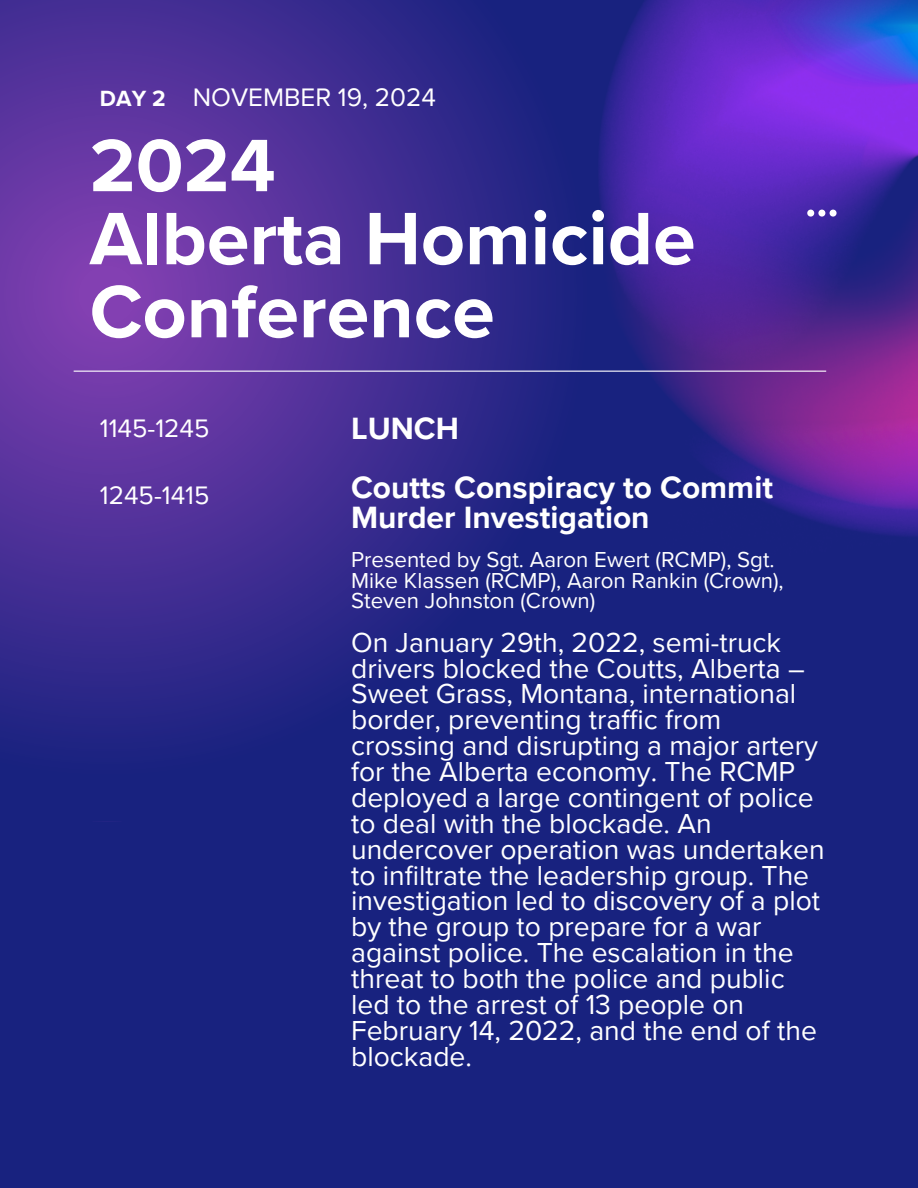
<style>
.page{position:relative;width:918px;height:1188px;background:#18227f}
.page>*{position:absolute;margin:0;border:0;box-sizing:border-box;transform-origin:0 0}
.t1{font:700 76.95px/73.1px "Proxima Nova";color:#fff}
.t2{font:700 31.8px/29.7px "Proxima Nova";color:#fff}
.t3{font:28.35px/25.8px "Proxima Nova";color:#fff}
.t4{font:26.1px "Proxima Nova";color:#fff}
.t5{font:700 22.65px "Proxima Nova";color:#fff}
.t6{font:22.35px/20.2px "Proxima Nova";color:#fff}
</style>
<div class="page">
<img style="left:634px;top:0;width:284px;height:535px">
<svg style="left:0;top:0;width:634px;height:731px"></svg>
<svg style="left:807px;top:210px;width:29px;height:6px"></svg>
<hr style="left:74px;top:371px;width:752px;height:1px;background:#fff">
<h5 class="t4" style="left:193px;top:81px;width:245px">NOVEMBER 19, 2024</h5>
<h4 class="t5" style="left:100px;top:85px;width:67px">DAY 2</h4>
<h6 class="t1" style="left:90px;top:131px;width:607px">2024<br>Alberta Homicide<br>Conference</h6>
<p class="t4" style="left:100px;top:413px;width:111px">1145-1245</p>
<h5 class="t2" style="left:351px;top:414px;width:109px">LUNCH</h5>
<p class="t4" style="left:100px;top:480px;width:111px">1245-1415</p>
<h1 class="t2" style="left:351px;top:473px;width:423px">Coutts Conspiracy to Commit<br>Murder Investigation</h1>
<h2 class="t6" style="left:351px;top:550px;width:434px">Presented by Sgt. Aaron Ewert (RCMP), Sgt.<br>Mike Klassen (RCMP), Aaron Rankin (Crown),<br>Steven Johnston (Crown)</h2>
<h3 class="t3" style="left:351px;top:630px;width:475px">On January 29th, 2022, semi-truck drivers blocked the Coutts, Alberta – Sweet Grass, Montana, international border, preventing traffic from crossing and disrupting a major artery for the Alberta economy. The RCMP deployed a large contingent of police to deal with the blockade. An undercover operation was undertaken to infiltrate the leadership group. The investigation led to discovery of a plot by the group to prepare for a war against police. The escalation in the threat to both the police and public led to the arrest of 13 people on February 14, 2022, and the end of the blockade.</h3>
</div>
